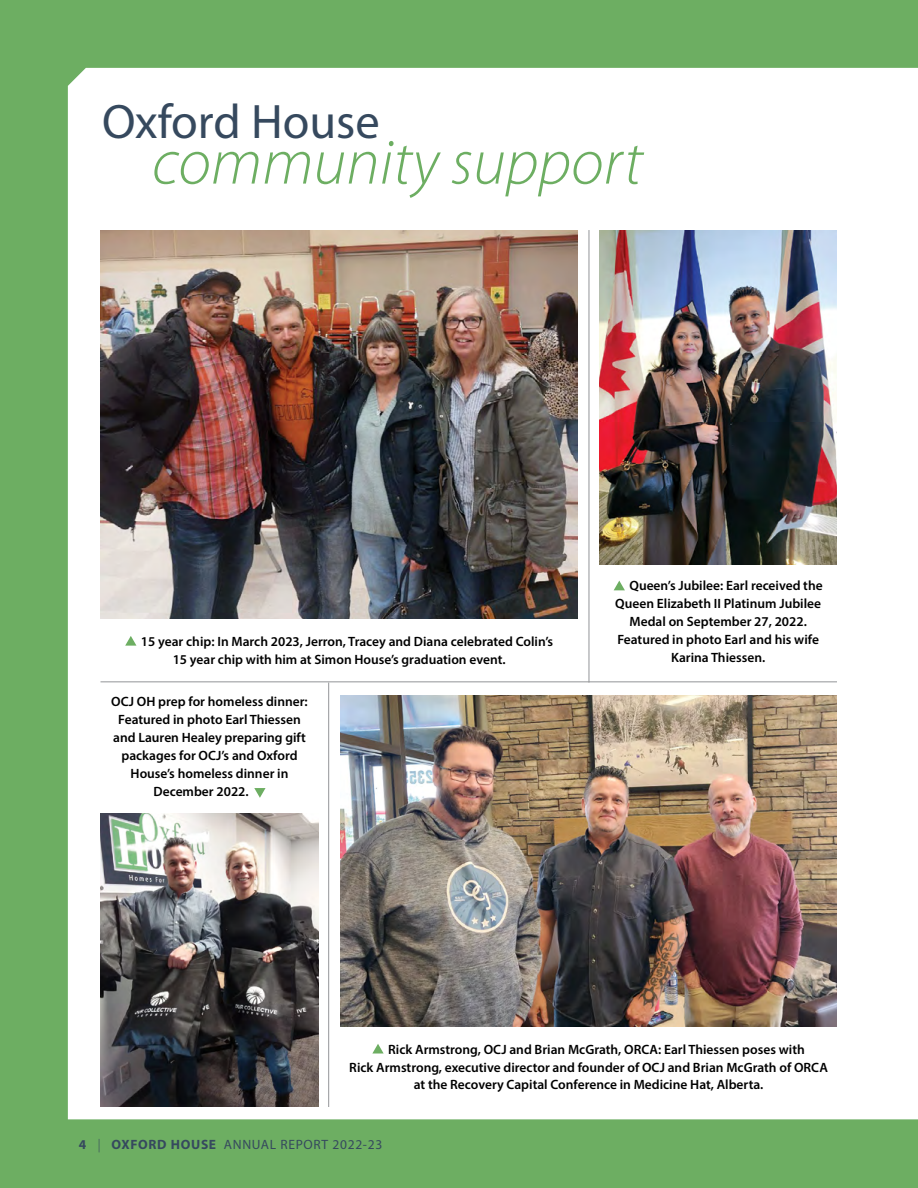
<style>
.page{position:relative;width:918px;height:1188px;background:#6dae62}
.page>*{position:absolute;margin:0;border:0;box-sizing:border-box;transform-origin:0 0}
.t1{font:italic 300 64.8px "Myriad Pro";color:#6dae62}
.t2{font:48.6px "Myriad Pro";color:#36495e}
.t3{font:600 13.5px/18px "Myriad Pro";color:#000}
.t4{font:13.5px "Myriad Pro";letter-spacing:.05em;color:#36495e}
.s1{font-weight:700}
.s2{font-weight:300}
</style>
<div class="page">
<div style="left:68px;top:68px;width:850px;height:1051px;background:#fff"></div>
<svg style="left:125px;top:636px;width:11px;height:10px"></svg>
<svg style="left:372px;top:1044px;width:12px;height:10px"></svg>
<hr style="left:589px;top:230px;width:1px;height:453px;background:#939598">
<hr style="left:328px;top:683px;width:1px;height:424px;background:#939598">
<hr style="left:100px;top:681px;width:737px;height:1px;background:#939598">
<img style="left:100px;top:230px;width:478px;height:389px">
<img style="left:340px;top:695px;width:497px;height:332px">
<img style="left:599px;top:230px;width:238px;height:334px">
<svg style="left:254px;top:788px;width:12px;height:10px"></svg>
<img style="left:100px;top:813px;width:219px;height:294px">
<svg style="left:614px;top:581px;width:27px;height:10px"></svg>
<h2 class="t2" style="left:102px;top:92px;width:279px">Oxford House</h2>
<h1 class="t1" style="left:152px;top:123px;width:492px">community support</h1>
<p class="t3" style="left:173px;top:632px;width:382px;text-indent:-32px">15 year chip: In March 2023, Jerron, Tracey and Diana celebrated Colin’s<br>15 year chip with him at Simon House’s graduation event.</p>
<p class="t3" style="left:111px;top:692px;width:198px">OCJ OH prep for homeless dinner:</p>
<p class="t3" style="left:118px;top:710px;width:184px">Featured in photo Earl Thiessen</p>
<p class="t3" style="left:113px;top:728px;width:194px">and Lauren Healey preparing gift</p>
<p class="t3" style="left:121px;top:746px;width:178px">packages for OCJ’s and Oxford</p>
<p class="t3" style="left:131px;top:764px;width:159px">House’s homeless dinner in</p>
<p class="t3" style="left:154px;top:782px;width:97px">December 2022.</p>
<p class="t3" style="left:629px;top:576px;width:195px">Queen’s Jubilee: Earl received the</p>
<p class="t3" style="left:615px;top:594px;width:207px">Queen Elizabeth II Platinum Jubilee</p>
<p class="t3" style="left:630px;top:612px;width:179px">Medal on September 27, 2022.</p>
<p class="t3" style="left:617px;top:630px;width:203px">Featured in photo Earl and his wife</p>
<p class="t3" style="left:671px;top:648px;width:96px">Karina Thiessen.</p>
<p class="t3" style="left:388px;top:1040px;width:418px">Rick Armstrong, OCJ and Brian McGrath, ORCA: Earl Thiessen poses with</p>
<p class="t3" style="left:349px;top:1058px;width:480px">Rick Armstrong, executive director and founder of OCJ and Brian McGrath of ORCA</p>
<p class="t3" style="left:414px;top:1076px;width:351px">at the Recovery Capital Conference in Medicine Hat, Alberta.</p>
<p class="t4" style="left:79px;top:1136px;width:305px"><span class="s1">4</span> <span class="s2">|</span> <span class="s1">OXFORD HOUSE</span> ANNUAL REPORT 2022-23</p>
</div>
